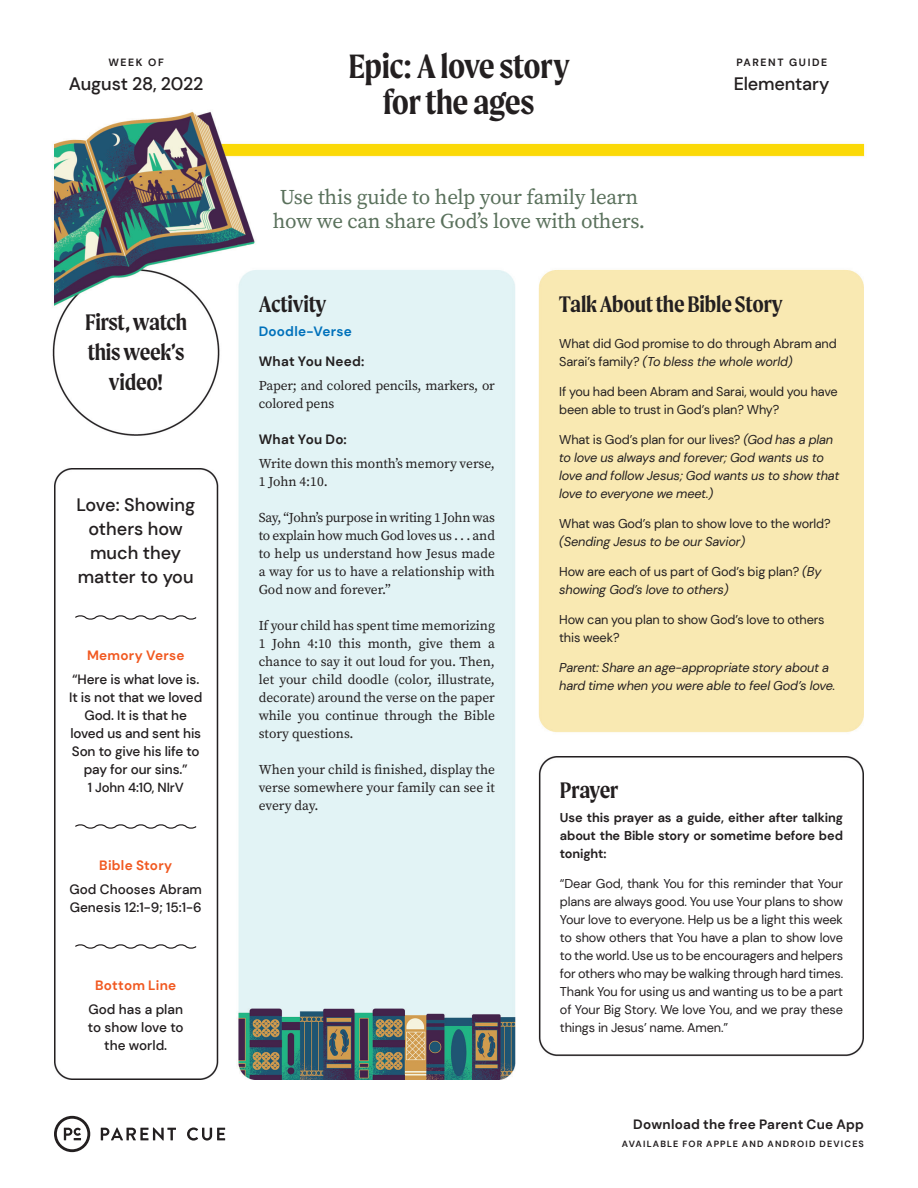
<style>
.page{position:relative;width:918px;height:1188px;background:#fff}
.page>*{position:absolute;margin:0;border:0;box-sizing:border-box;transform-origin:0 0}
.t1{font:600 36px/36px "Moret";letter-spacing:-.01em;color:#231f20;text-align:center}
.t2{font:600 24px/30px "Moret";letter-spacing:-.01em;color:#231f20;text-align:center}
.t3{font:21px/24px "Source Serif Pro";letter-spacing:-.01em;color:#5a715c;text-align:center}
.t4{font:500 18px/24px "DM Sans";letter-spacing:-.01em;color:#231f20;text-align:center}
.t5{font:13.5px/18px "Source Serif Pro";color:#231f20;text-align:justify}
.t6{font:500 13.5px/18px "DM Sans";letter-spacing:-.01em;color:#231f20;text-align:center}
.t7{font:700 13.5px "DM Sans";letter-spacing:.015em;color:#231f20}
.t8{font:700 13.5px "DM Sans";letter-spacing:.02em;color:#f15921}
.t9{font:700 13.5px "DM Sans";letter-spacing:.015em;color:#0071bb}
.t10{font:500 13.2px "DM Sans";letter-spacing:-.01em;color:#231f20}
.t11{font:12.75px/18px "DM Sans";letter-spacing:-.01em;color:#231f20}
.t12{font:italic 12.75px/18px "DM Sans";letter-spacing:-.01em;color:#231f20}
.t13{font:700 12.75px/18px "DM Sans";letter-spacing:-.01em;color:#231f20;text-align:justify}
.t14{font:700 10.5px "DM Sans";letter-spacing:.15em;color:#231f20}
.t15{font:700 9px "DM Sans";letter-spacing:.13em;color:#231f20}
.s1{font-style:italic}
.s2{font-style:normal}
</style>
<div class="page">
<img style="left:52px;top:111px;width:813px;height:1042px">
<svg style="left:101px;top:1127px;width:75px;height:14px"></svg>
<svg style="left:187px;top:1127px;width:38px;height:14px"></svg>
<svg style="left:54px;top:1116px;width:36px;height:36px"></svg>
<svg style="left:74px;top:614px;width:124px;height:7px"></svg>
<svg style="left:74px;top:823px;width:124px;height:7px"></svg>
<svg style="left:74px;top:943px;width:124px;height:7px"></svg>
<p class="t14" style="left:108px;top:56px;width:57px">WEEK OF</p>
<h3 class="t4" style="left:69px;top:72px;width:136px">August 28, 2022</h3>
<h2 class="t2" style="left:85px;top:307px;width:104px">First, watch this week’s video!</h2>
<h3 class="t4" style="left:76px;top:493px;width:120px">Love: Showing others how much they matter to you</h3>
<p class="t8" style="left:87px;top:647px;width:99px">Memory Verse</p>
<p class="t6" style="left:69px;top:670px;width:135px">“Here is what love is.<br>It is not that we loved<br>God. It is that he loved us and sent his<br>Son to give his life to pay for our sins.”</p>
<p class="t10" style="left:88px;top:779px;width:98px">1 John 4:10, NIrV</p>
<p class="t8" style="left:99px;top:857px;width:75px">Bible Story</p>
<p class="t6" style="left:70px;top:880px;width:134px;text-align:left">God Chooses Abram<br>Genesis 12:1-9; 15:1-6</p>
<p class="t8" style="left:95px;top:977px;width:83px">Bottom Line</p>
<p class="t6" style="left:88px;top:1000px;width:97px">God has a plan to show love to the world.</p>
<h1 class="t1" style="left:348px;top:48px;width:223px">Epic: A love story for the ages</h1>
<h3 class="t3" style="left:273px;top:185px;width:374px">Use this guide to help your family learn how we can share God’s love with others.</h3>
<p class="t14" style="left:736px;top:56px;width:92px">PARENT GUIDE</p>
<h3 class="t4" style="left:734px;top:72px;width:97px">Elementary</h3>
<h2 class="t2" style="left:259px;top:289px;width:69px">Activity</h2>
<p class="t9" style="left:259px;top:323px;width:95px">Doodle-Verse</p>
<p class="t7" style="left:259px;top:353px;width:107px">What You Need:</p>
<p class="t5" style="left:259px;top:376px;width:238px">Paper; and colored pencils, markers, or colored pens</p>
<p class="t7" style="left:259px;top:431px;width:90px">What You Do:</p>
<p class="t5" style="left:259px;top:455px;width:238px">Write down this month’s memory verse,<br>1 John 4:10.</p>
<p class="t5" style="left:259px;top:508px;width:238px">Say, “John’s purpose in writing 1 John was to explain how much God loves us . . . and to help us understand how Jesus made a way for us to have a relationship with God now and forever.”</p>
<p class="t5" style="left:259px;top:616px;width:238px">If your child has spent time memorizing 1 John 4:10 this month, give them a chance to say it out loud for you. Then, let your child doodle (color, illustrate, decorate) around the verse on the paper while you continue through the Bible story questions.</p>
<p class="t5" style="left:259px;top:760px;width:238px">When your child is finished, display the verse somewhere your family can see it every day.</p>
<h2 class="t2" style="left:559px;top:289px;width:225px">Talk About the Bible Story</h2>
<p class="t11" style="left:559px;top:334px;width:279px">What did God promise to do through Abram and<br>Sarai’s family? <span class="s1">(To bless the whole world)</span></p>
<p class="t11" style="left:559px;top:383px;width:280px">If you had been Abram and Sarai, would you have been able to trust in God’s plan? Why?</p>
<p class="t12" style="left:559px;top:431px;width:282px"><span class="s2">What is God’s plan for our lives?</span> (God has a plan to love us always and forever; God wants us to love and follow Jesus; God wants us to show that love to everyone we meet.)</p>
<p class="t11" style="left:559px;top:515px;width:273px">What was God’s plan to show love to the world?</p>
<p class="t12" style="left:559px;top:533px;width:188px">(Sending Jesus to be our Savior)</p>
<p class="t11" style="left:559px;top:563px;width:264px">How are each of us part of God’s big plan? <span class="s1">(By showing God’s love to others)</span></p>
<p class="t11" style="left:559px;top:611px;width:267px">How can you plan to show God’s love to others this week?</p>
<p class="t12" style="left:559px;top:659px;width:278px">Parent: Share an age-appropriate story about a hard time when you were able to feel God’s love.</p>
<h2 class="t2" style="left:560px;top:775px;width:60px">Prayer</h2>
<p class="t13" style="left:560px;top:809px;width:285px">Use this prayer as a guide, either after talking about the Bible story or sometime before bed tonight:</p>
<p class="t11" style="left:560px;top:875px;width:285px;text-align:justify">“Dear God, thank You for this reminder that Your plans are always good. You use Your plans to show Your love to everyone. Help us be a light this week to show others that You have a plan to show love to the world. Use us to be encouragers and helpers for others who may be walking through hard times.<br>Thank You for using us and wanting us to be a part of Your Big Story. We love You, and we pray these things in Jesus’ name. Amen.”</p>
<p class="t7" style="left:633px;top:1116px;width:232px">Download the free Parent Cue App</p>
<p class="t15" style="left:622px;top:1138px;width:244px">AVAILABLE FOR APPLE AND ANDROID DEVICES</p>
</div>
